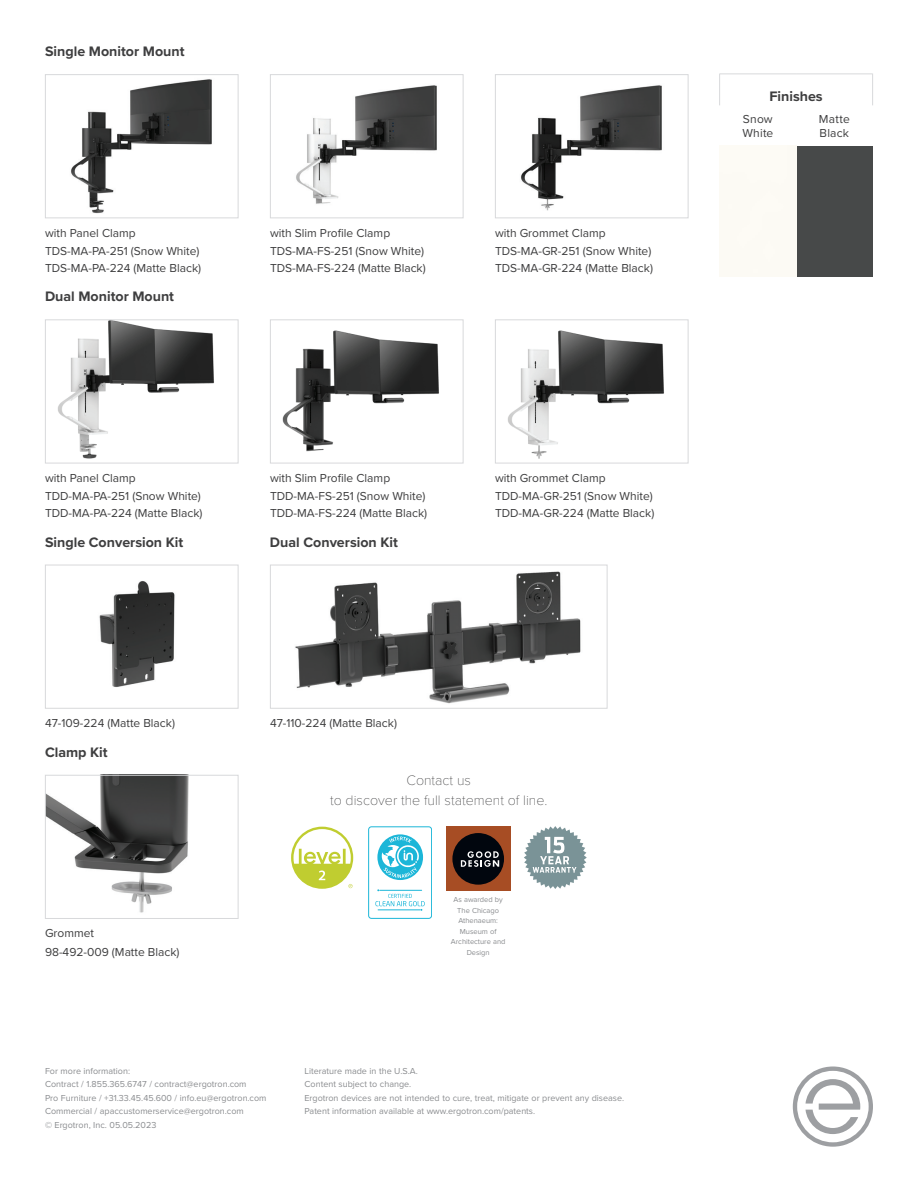
<style>
.page{position:relative;width:918px;height:1188px;background:#fff}
.page>*{position:absolute;margin:0;border:0;box-sizing:border-box;transform-origin:0 0}
.t1{font:700 14.25px "Proxima Nova";color:#3e3e3f}
.t2{font:100 14.25px/19.5px "Proxima Nova T";color:#3e3e3f;text-align:center}
.t3{font:12px/16.5px "Proxima Nova";color:#3e3e3f}
.t4{font:9px/13.5px "Proxima Nova";color:#8a8c8f}
.t5{font:7.5px/10.5px "Proxima Nova";color:#8a8c8f;text-align:center}
</style>
<div class="page">
<svg style="left:793px;top:1067px;width:80px;height:80px"></svg>
<img style="left:71px;top:79px;width:141px;height:135px">
<div style="left:45px;top:74px;width:193px;height:144px;border:1px solid #d8d9db"></div>
<img style="left:296px;top:85px;width:141px;height:119px">
<div style="left:270px;top:74px;width:194px;height:144px;border:1px solid #d8d9db"></div>
<img style="left:521px;top:85px;width:141px;height:126px">
<div style="left:495px;top:74px;width:193px;height:144px;border:1px solid #d8d9db"></div>
<img style="left:58px;top:319px;width:181px;height:144px">
<div style="left:45px;top:319px;width:193px;height:144px;border:1px solid #d8d9db"></div>
<img style="left:282px;top:330px;width:157px;height:122px">
<div style="left:270px;top:319px;width:194px;height:144px;border:1px solid #d8d9db"></div>
<img style="left:508px;top:330px;width:156px;height:129px">
<div style="left:495px;top:319px;width:193px;height:144px;border:1px solid #d8d9db"></div>
<img style="left:99px;top:581px;width:76px;height:106px">
<div style="left:45px;top:565px;width:193px;height:144px;border:1px solid #d8d9db"></div>
<img style="left:295px;top:571px;width:286px;height:133px">
<div style="left:270px;top:565px;width:338px;height:144px;border:1px solid #d8d9db"></div>
<img style="left:47px;top:777px;width:142px;height:136px">
<div style="left:45px;top:775px;width:193px;height:144px;border:1px solid #d8d9db"></div>
<div style="left:796px;top:146px;width:77px;height:130px;background:#474949"></div>
<hr style="left:719px;top:74px;width:1px;height:31px;background:#d8d9db">
<hr style="left:872px;top:74px;width:1px;height:31px;background:#d8d9db">
<hr style="left:796px;top:74px;width:76px;height:1px;background:#d8d9db">
<hr style="left:720px;top:74px;width:76px;height:1px;background:#d8d9db">
<svg style="left:291px;top:827px;width:62px;height:62px"></svg>
<div style="left:368px;top:827px;width:64px;height:92px;border:1px solid #1cb6d8;border-radius:3px"></div>
<svg style="left:377px;top:834px;width:46px;height:46px"></svg>
<svg style="left:375px;top:890px;width:50px;height:20px"></svg>
<svg style="left:524px;top:826px;width:63px;height:63px"></svg>
<div style="left:446px;top:827px;width:64px;height:64px;background:#a74d24"></div>
<div style="left:452px;top:833px;width:52px;height:52px;background:#01060e;border-radius:50%"></div>
<svg style="left:461px;top:851px;width:38px;height:16px"></svg>
<p class="t1" style="left:45px;top:41px;width:141px">Single Monitor Mount</p>
<p class="t3" style="left:45px;top:224px;width:92px">with Panel Clamp</p>
<p class="t3" style="left:270px;top:224px;width:122px">with Slim Profile Clamp</p>
<p class="t3" style="left:495px;top:224px;width:112px">with Grommet Clamp</p>
<p class="t3" style="left:45px;top:242px;width:158px">TDS-MA-PA-251 (Snow White)<br>TDS-MA-PA-224 (Matte Black)</p>
<p class="t3" style="left:270px;top:242px;width:157px">TDS-MA-FS-251 (Snow White)<br>TDS-MA-FS-224 (Matte Black)</p>
<p class="t3" style="left:495px;top:242px;width:160px">TDS-MA-GR-251 (Snow White)<br>TDS-MA-GR-224 (Matte Black)</p>
<p class="t1" style="left:45px;top:286px;width:131px">Dual Monitor Mount</p>
<p class="t3" style="left:45px;top:469px;width:92px">with Panel Clamp</p>
<p class="t3" style="left:270px;top:469px;width:122px">with Slim Profile Clamp</p>
<p class="t3" style="left:495px;top:469px;width:112px">with Grommet Clamp</p>
<p class="t3" style="left:45px;top:488px;width:159px">TDD-MA-PA-251 (Snow White)<br>TDD-MA-PA-224 (Matte Black)</p>
<p class="t3" style="left:270px;top:488px;width:159px">TDD-MA-FS-251 (Snow White)<br>TDD-MA-FS-224 (Matte Black)</p>
<p class="t3" style="left:495px;top:488px;width:161px">TDD-MA-GR-251 (Snow White)<br>TDD-MA-GR-224 (Matte Black)</p>
<p class="t1" style="left:45px;top:531px;width:140px">Single Conversion Kit</p>
<p class="t1" style="left:270px;top:531px;width:129px">Dual Conversion Kit</p>
<p class="t3" style="left:45px;top:714px;width:132px">47-109-224 (Matte Black)</p>
<p class="t3" style="left:270px;top:714px;width:129px">47-110-224 (Matte Black)</p>
<p class="t1" style="left:45px;top:741px;width:64px">Clamp Kit</p>
<p class="t3" style="left:45px;top:924px;width:136px;line-height:18.5px">Grommet<br>98-492-009 (Matte Black)</p>
<p class="t2" style="left:330px;top:770px;width:219px">Contact us<br>to discover the full statement of line.</p>
<p class="t5" style="left:451px;top:894px;width:56px">As awarded by<br>The Chicago<br>Athenaeum:<br>Museum of<br>Architecture and<br>Design</p>
<p class="t4" style="left:45px;top:1063px;width:223px">For more information:<br>Contract / 1.855.365.6747 / contract@ergotron.com<br>Pro Furniture / +31.33.45.45.600 / info.eu@ergotron.com Commercial / apaccustomerservice@ergotron.com<br>© Ergotron, Inc. 05.05.2023</p>
<p class="t4" style="left:304px;top:1063px;width:321px">Literature made in the U.S.A.<br>Content subject to change.<br>Ergotron devices are not intended to cure, treat, mitigate or prevent any disease.<br>Patent information available at www.ergotron.com/patents.</p>
<p class="t1" style="left:769px;top:85px;width:55px">Finishes</p>
<p class="t3" style="left:819px;top:112px;width:32px;line-height:13.5px">Matte<br>Black</p>
<p class="t3" style="left:742px;top:112px;width:32px;line-height:13.5px">Snow<br>White</p>
</div>
